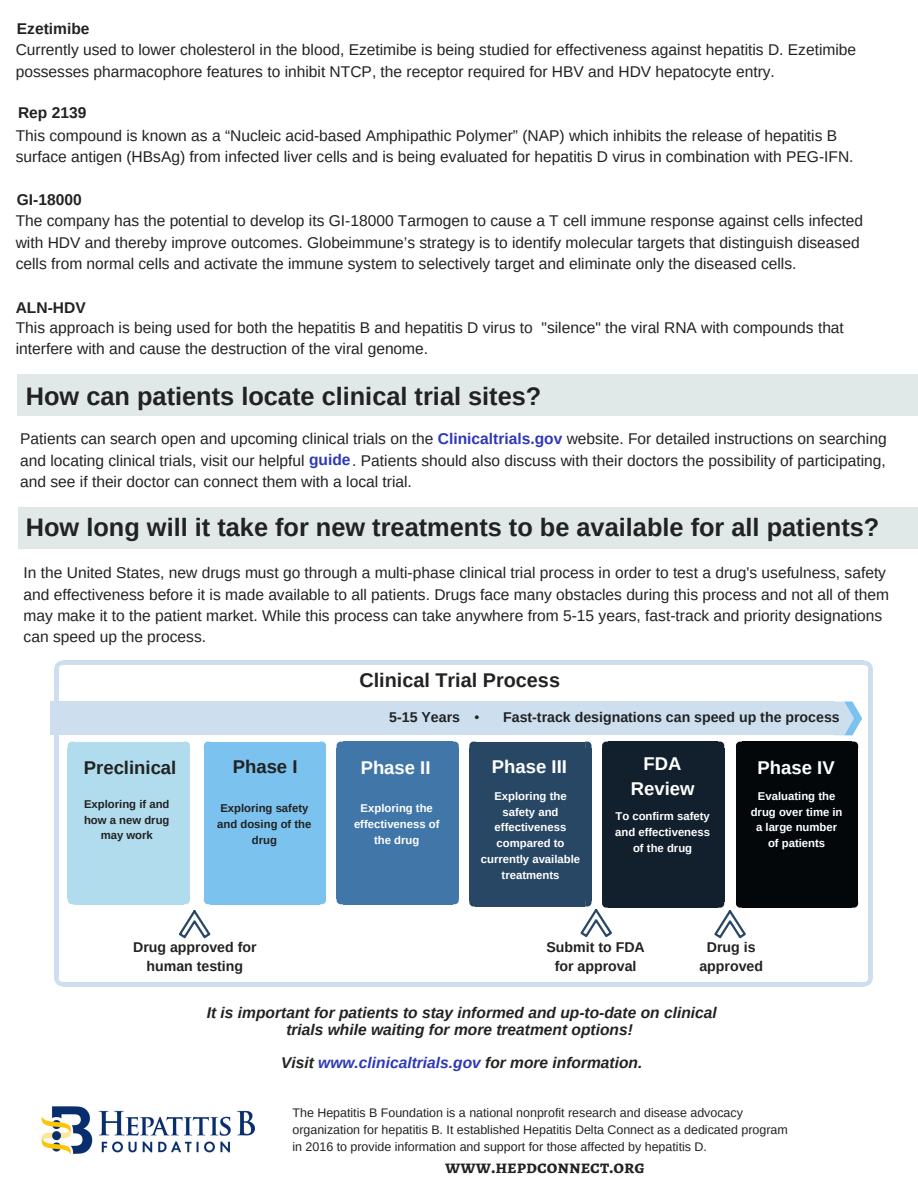
<style>
.page{position:relative;width:918px;height:1188px;background:#fff}
.page>*{position:absolute;margin:0;border:0;box-sizing:border-box;transform-origin:0 0}
.t1{font:700 25.35px "Arimo";color:#222}
.t2{font:700 19.8px "Arimo";color:#222}
.t3{font:700 18.75px "Alegreya SC";color:#222}
.t4{font:700 18.45px/25.8px "Arimo";color:#fff;text-align:center}
.t5{font:700 18.45px "Arimo";color:#222}
.t6{font:15.6px/21.3px "Arimo";color:#222}
.t7{font:italic 700 15.6px/16.8px "Arimo";color:#222;text-align:center}
.t8{font:700 15.6px "Arimo";color:#222}
.t9{font:700 14.1px/19.2px "Arimo";color:#222;text-align:center}
.t10{font:12.45px/16.8px "Arimo";color:#222}
.t11{font:700 11.4px/15.8px "Arimo";color:#fff;text-align:center}
.t12{font:700 11.4px/15.8px "Arimo";color:#222;text-align:center}
.s1{font-weight:700;color:#2d38b8}
.s2{font-weight:400}
.s3{color:#2d38b8}
</style>
<div class="page">
<img style="left:41px;top:1106px;width:214px;height:49px">
<div style="left:17px;top:375px;width:901px;height:41px;background:#e1e8e8"></div>
<hr style="left:63px;top:661px;width:801px;height:4px;background:#cddeee">
<svg style="left:864px;top:661px;width:9px;height:9px"></svg>
<svg style="left:54px;top:661px;width:9px;height:9px"></svg>
<div style="left:868px;top:670px;width:5px;height:307px;background:#cddeee"></div>
<svg style="left:864px;top:977px;width:9px;height:9px"></svg>
<div style="left:54px;top:670px;width:5px;height:307px;background:#cddeee"></div>
<hr style="left:63px;top:982px;width:801px;height:4px;background:#cddeee">
<svg style="left:54px;top:977px;width:9px;height:9px"></svg>
<div style="left:50px;top:702px;width:7px;height:33px;background:#cddeee"></div>
<div style="left:57px;top:702px;width:777px;height:33px;background:#cddeee"></div>
<svg style="left:834px;top:702px;width:28px;height:33px"></svg>
<svg style="left:453px;top:742px;width:6px;height:6px"></svg>
<div style="left:452px;top:748px;width:7px;height:150px;background:#4176a8"></div>
<div style="left:343px;top:748px;width:110px;height:150px;background:#4176a8"></div>
<div style="left:343px;top:742px;width:110px;height:6px;background:#4176a8"></div>
<svg style="left:337px;top:742px;width:6px;height:6px"></svg>
<div style="left:337px;top:748px;width:6px;height:150px;background:#4176a8"></div>
<div style="left:343px;top:898px;width:110px;height:6px;background:#4176a8"></div>
<svg style="left:337px;top:898px;width:6px;height:6px"></svg>
<svg style="left:453px;top:898px;width:6px;height:6px"></svg>
<svg style="left:585px;top:742px;width:7px;height:6px"></svg>
<div style="left:585px;top:748px;width:7px;height:153px;background:#274765"></div>
<div style="left:476px;top:748px;width:109px;height:153px;background:#274765"></div>
<div style="left:476px;top:742px;width:109px;height:6px;background:#274765"></div>
<svg style="left:469px;top:742px;width:7px;height:6px"></svg>
<div style="left:469px;top:748px;width:7px;height:153px;background:#274765"></div>
<div style="left:476px;top:901px;width:109px;height:6px;background:#274765"></div>
<svg style="left:469px;top:901px;width:7px;height:6px"></svg>
<svg style="left:852px;top:742px;width:6px;height:6px"></svg>
<div style="left:852px;top:748px;width:6px;height:154px;background:#04070a"></div>
<div style="left:742px;top:748px;width:110px;height:154px;background:#04070a"></div>
<div style="left:742px;top:742px;width:110px;height:6px;background:#04070a"></div>
<svg style="left:736px;top:742px;width:6px;height:6px"></svg>
<div style="left:736px;top:748px;width:6px;height:154px;background:#04070a"></div>
<div style="left:742px;top:902px;width:110px;height:6px;background:#04070a"></div>
<svg style="left:852px;top:902px;width:6px;height:6px"></svg>
<svg style="left:320px;top:742px;width:6px;height:6px"></svg>
<div style="left:320px;top:748px;width:6px;height:150px;background:#7bc2ee"></div>
<div style="left:210px;top:748px;width:110px;height:150px;background:#7bc2ee"></div>
<div style="left:210px;top:742px;width:110px;height:6px;background:#7bc2ee"></div>
<svg style="left:204px;top:742px;width:6px;height:6px"></svg>
<div style="left:204px;top:748px;width:6px;height:150px;background:#7bc2ee"></div>
<div style="left:210px;top:898px;width:110px;height:6px;background:#7bc2ee"></div>
<svg style="left:204px;top:898px;width:6px;height:6px"></svg>
<svg style="left:320px;top:898px;width:6px;height:6px"></svg>
<svg style="left:184px;top:742px;width:6px;height:6px"></svg>
<div style="left:184px;top:748px;width:6px;height:150px;background:#b1dcee"></div>
<div style="left:74px;top:748px;width:110px;height:150px;background:#b1dcee"></div>
<div style="left:74px;top:742px;width:110px;height:6px;background:#b1dcee"></div>
<svg style="left:68px;top:742px;width:6px;height:6px"></svg>
<div style="left:68px;top:748px;width:6px;height:150px;background:#b1dcee"></div>
<div style="left:74px;top:898px;width:110px;height:6px;background:#b1dcee"></div>
<svg style="left:68px;top:898px;width:6px;height:6px"></svg>
<svg style="left:184px;top:898px;width:6px;height:6px"></svg>
<svg style="left:179px;top:910px;width:31px;height:28px"></svg>
<svg style="left:718px;top:742px;width:6px;height:6px"></svg>
<div style="left:718px;top:748px;width:6px;height:154px;background:#12202d"></div>
<div style="left:608px;top:748px;width:110px;height:154px;background:#12202d"></div>
<div style="left:608px;top:742px;width:110px;height:6px;background:#12202d"></div>
<svg style="left:602px;top:742px;width:6px;height:6px"></svg>
<div style="left:602px;top:748px;width:6px;height:154px;background:#12202d"></div>
<div style="left:608px;top:902px;width:110px;height:6px;background:#12202d"></div>
<svg style="left:580px;top:901px;width:32px;height:36px"></svg>
<svg style="left:714px;top:902px;width:32px;height:36px"></svg>
<div style="left:18px;top:507px;width:900px;height:42px;background:#e1e8e8"></div>
<p class="t8" style="left:17px;top:20px;width:74px">Ezetimibe</p>
<p class="t6" style="left:16px;top:39px;width:842px">Currently used to lower cholesterol in the blood, Ezetimibe is being studied for effectiveness against hepatitis D. Ezetimibe possesses pharmacophore features to inhibit NTCP, the receptor required for HBV and HDV hepatocyte entry.</p>
<p class="t8" style="left:18px;top:104px;width:70px">Rep 2139</p>
<p class="t6" style="left:16px;top:125px;width:839px">This compound is known as a “Nucleic acid-based Amphipathic Polymer” (NAP) which inhibits the release of hepatitis B surface antigen (HBsAg) from infected liver cells and is being evaluated for hepatitis D virus in combination with PEG-IFN.</p>
<p class="t8" style="left:17px;top:191px;width:66px">GI-18000</p>
<p class="t6" style="left:16px;top:210px;width:849px">The company has the potential to develop its GI-18000 Tarmogen to cause a T cell immune response against cells infected with HDV and thereby improve outcomes. Globeimmune’s strategy is to identify molecular targets that distinguish diseased cells from normal cells and activate the immune system to selectively target and eliminate only the diseased cells.</p>
<p class="t8" style="left:16px;top:299px;width:71px">ALN-HDV</p>
<p class="t6" style="left:16px;top:317px;width:830px">This approach is being used for both the hepatitis B and hepatitis D virus to "silence" the viral RNA with compounds that interfere with and cause the destruction of the viral genome.</p>
<h1 class="t1" style="left:26px;top:382px;width:517px">How can patients locate clinical trial sites?</h1>
<p class="t6" style="left:20px;top:428px;width:868px;text-align:justify">Patients can search open and upcoming clinical trials on the <span class="s1">Clinicaltrials.gov</span> website. For detailed instructions on searching and locating clinical trials, visit our helpful <span class="s1">guide</span>. Patients should also discuss with their doctors the possibility of participating, and see if their doctor can connect them with a local trial.</p>
<h1 class="t1" style="left:26px;top:513px;width:855px">How long will it take for new treatments to be available for all patients?</h1>
<p class="t6" style="left:24px;top:562px;width:867px">In the United States, new drugs must go through a multi-phase clinical trial process in order to test a drug's usefulness, safety and effectiveness before it is made available to all patients. Drugs face many obstacles during this process and not all of them may make it to the patient market. While this process can take anywhere from 5-15 years, fast-track and priority designations can speed up the process.</p>
<p class="t2" style="left:359px;top:669px;width:202px">Clinical Trial Process</p>
<p class="t9" style="left:389px;top:708px;width:72px">5-15 Years</p>
<p class="t9" style="left:475px;top:708px;width:367px"><span class="s2">•</span> Fast-track designations can speed up the process</p>
<p class="t4" style="left:631px;top:750px;width:65px">FDA<br>Review</p>
<p class="t11" style="left:615px;top:808px;width:97px">To confirm safety and effectiveness of the drug</p>
<p class="t5" style="left:84px;top:757px;width:94px">Preclinical</p>
<p class="t5" style="left:233px;top:756px;width:66px">Phase I</p>
<p class="t4" style="left:361px;top:755px;width:71px">Phase II</p>
<p class="t4" style="left:492px;top:754px;width:77px">Phase III</p>
<p class="t4" style="left:758px;top:755px;width:79px">Phase IV</p>
<p class="t12" style="left:84px;top:796px;width:87px">Exploring if and how a new drug may work</p>
<p class="t11" style="left:481px;top:788px;width:101px">Exploring the safety and effectiveness compared to currently available treatments</p>
<p class="t11" style="left:751px;top:788px;width:93px">Evaluating the drug over time in a large number of patients</p>
<p class="t12" style="left:217px;top:800px;width:96px">Exploring safety and dosing of the drug</p>
<p class="t11" style="left:354px;top:800px;width:87px">Exploring the effectiveness of the drug</p>
<p class="t9" style="left:133px;top:937px;width:125px">Drug approved for human testing</p>
<p class="t9" style="left:547px;top:937px;width:100px">Submit to FDA for approval</p>
<p class="t9" style="left:699px;top:937px;width:65px">Drug is approved</p>
<p class="t7" style="left:207px;top:1004px;width:511px">It is important for patients to stay informed and up-to-date on clinical trials while waiting for more treatment options!</p>
<p class="t7" style="left:281px;top:1055px;width:363px">Visit <span class="s3">www.clinicaltrials.gov</span> for more information.</p>
<p class="t10" style="left:292px;top:1104px;width:497px">The Hepatitis B Foundation is a national nonprofit research and disease advocacy organization for hepatitis B. It established Hepatitis Delta Connect as a dedicated program in 2016 to provide information and support for those affected by hepatitis D.</p>
<p class="t3" style="left:445px;top:1154px;width:201px">www.hepdconnect.org</p>
</div>
